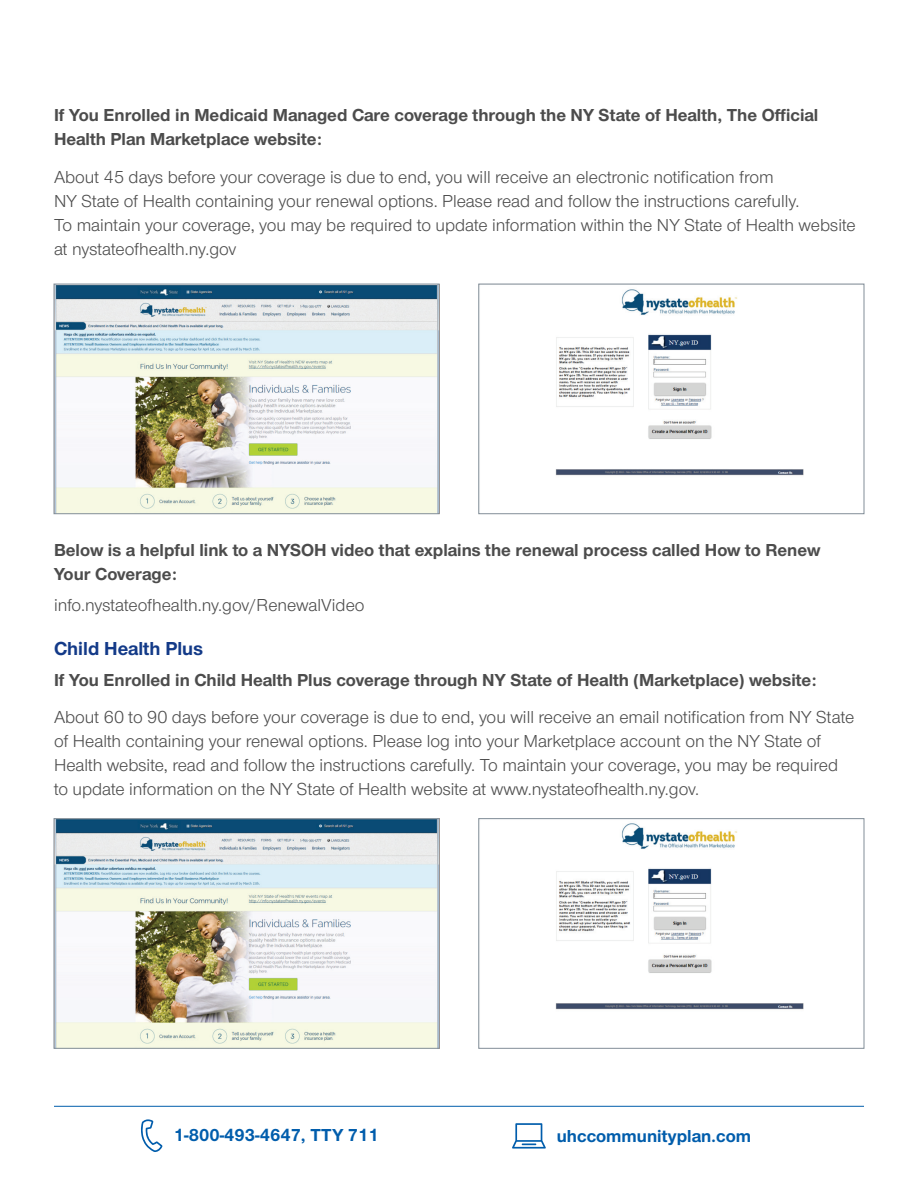
<style>
.page{position:relative;width:918px;height:1188px;background:#fff}
.page>*{position:absolute;margin:0;border:0;box-sizing:border-box;transform-origin:0 0}
.t1{font:700 19.5px "UHC Sans";color:#133a88}
.t2{font:18px/24px "UHC Sans";color:#4c4c4c}
.t3{font:700 18px/24px "UHC Sans";color:#4c4c4c}
.t4{font:700 18px "UHC Sans";color:#015dac}
</style>
<div class="page">
<hr style="left:54px;top:1106px;width:810px;height:1px;background:#015dac">
<svg style="left:512px;top:1123px;width:34px;height:26px"></svg>
<svg style="left:141px;top:1119px;width:22px;height:33px"></svg>
<img style="left:56px;top:286px;width:382px;height:226px">
<div style="left:54px;top:284px;width:386px;height:230px;border:1px solid #828e98"></div>
<img style="left:56px;top:820px;width:382px;height:227px">
<div style="left:54px;top:818px;width:386px;height:231px;border:1px solid #828e98"></div>
<img style="left:555px;top:289px;width:249px;height:187px">
<div style="left:478px;top:284px;width:386px;height:230px;border:1px solid #828e98"></div>
<img style="left:555px;top:823px;width:249px;height:187px">
<div style="left:478px;top:818px;width:386px;height:231px;border:1px solid #828e98"></div>
<p class="t3" style="left:54px;top:102px;width:766px">If You Enrolled in Medicaid Managed Care coverage through the NY State of Health, The Official<br>Health Plan Marketplace website:</p>
<p class="t2" style="left:54px;top:164px;width:803px">About 45 days before your coverage is due to end, you will receive an electronic notification from<br>NY State of Health containing your renewal options. Please read and follow the instructions carefully.<br>To maintain your coverage, you may be required to update information within the NY State of Health website at nystateofhealth.ny.gov</p>
<p class="t3" style="left:54px;top:537px;width:768px">Below is a helpful link to a NYSOH video that explains the renewal process called How to Renew<br>Your Coverage:</p>
<p class="t2" style="left:54px;top:592px;width:312px">info.nystateofhealth.ny.gov/RenewalVideo</p>
<p class="t1" style="left:54px;top:635px;width:151px">Child Health Plus</p>
<p class="t3" style="left:54px;top:667px;width:764px">If You Enrolled in Child Health Plus coverage through NY State of Health (Marketplace) website:</p>
<p class="t2" style="left:54px;top:705px;width:802px">About 60 to 90 days before your coverage is due to end, you will receive an email notification from NY State of Health containing your renewal options. Please log into your Marketplace account on the NY State of Health website, read and follow the instructions carefully. To maintain your coverage, you may be required to update information on the NY State of Health website at www.nystateofhealth.ny.gov.</p>
<p class="t4" style="left:174px;top:1123px;width:206px">1-800-493-4647, TTY 711</p>
<p class="t4" style="left:557px;top:1124px;width:196px">uhccommunityplan.com</p>
</div>
